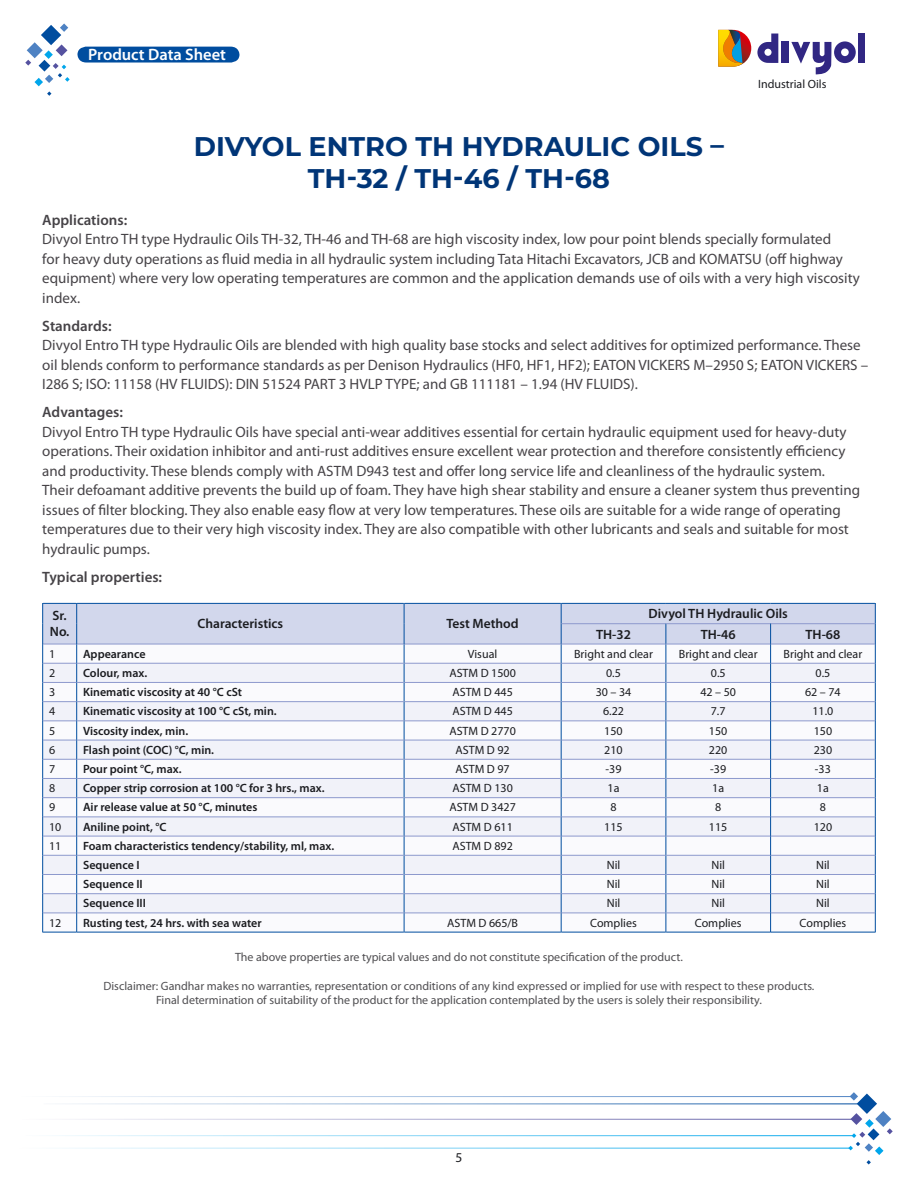
<style>
.page{position:relative;width:918px;height:1188px;background:#fff}
.page>*{position:absolute;margin:0;border:0;box-sizing:border-box;transform-origin:0 0}
.t1{font:700 27px/32.4px "Montserrat";color:#003577;text-align:center}
.t2{font:600 16.5px "Myriad Pro";color:#fff}
.t3{font:15px/19.5px "Myriad Pro";color:#464347}
.t4{font:600 15px "Myriad Pro";color:#464347}
.t5{font:600 13.5px/16.2px "Myriad Pro";color:#1b1c20}
.t6{font:13.5px "Myriad Pro";color:#1b1c20}
.t7{font:600 12px "Myriad Pro";color:#1b1c20}
.t8{font:12px/14.4px "Myriad Pro";color:#504f52;text-align:center}
.t9{font:12px "Myriad Pro";color:#1b1c20}
</style>
<div class="page">
<svg style="left:25px;top:23px;width:45px;height:73px"></svg>
<svg style="left:848px;top:1092px;width:45px;height:73px"></svg>
<hr style="left:21px;top:1096px;width:831px;height:1px;background:#4e82c3">
<hr style="left:22px;top:1119px;width:831px;height:1px;background:#5552a0">
<hr style="left:19px;top:1148px;width:831px;height:1px;background:#00a6eb">
<hr style="left:25px;top:1135px;width:829px;height:1px;background:#00a6eb">
<hr style="left:44px;top:1104px;width:814px;height:1px;background:#004d9f">
<svg style="left:718px;top:30px;width:33px;height:37px"></svg>
<div style="left:782px;top:42px;width:7px;height:21px;background:#312783"></div>
<div style="left:858px;top:34px;width:7px;height:29px;background:#312783"></div>
<svg style="left:757px;top:34px;width:21px;height:29px"></svg>
<svg style="left:791px;top:41px;width:65px;height:34px"></svg>
<svg style="left:77px;top:47px;width:162px;height:16px;background:#0d56a3"></svg>
<hr style="left:43px;top:932px;width:33px;height:1px;background:#004d9f">
<hr style="left:77px;top:932px;width:327px;height:1px;background:#004d9f">
<hr style="left:404px;top:932px;width:157px;height:1px;background:#004d9f">
<hr style="left:562px;top:932px;width:104px;height:1px;background:#004d9f">
<hr style="left:666px;top:932px;width:104px;height:1px;background:#004d9f">
<hr style="left:771px;top:932px;width:104px;height:1px;background:#004d9f">
<svg style="left:42px;top:603px;width:834px;height:329px"></svg>
<hr style="left:562px;top:623px;width:104px;height:1px;background:#8d99cd">
<hr style="left:666px;top:623px;width:104px;height:1px;background:#8d99cd">
<hr style="left:771px;top:623px;width:104px;height:1px;background:#8d99cd">
<hr style="left:562px;top:644px;width:104px;height:1px;background:#8d99cd">
<hr style="left:666px;top:644px;width:104px;height:1px;background:#8d99cd">
<hr style="left:771px;top:644px;width:104px;height:1px;background:#8d99cd">
<p class="t2" style="left:88px;top:44px;width:139px">Product Data Sheet</p>
<h1 class="t1" style="left:194px;top:129px;width:532px">DIVYOL ENTRO TH HYDRAULIC OILS –<br>TH-32 / TH-46 / TH-68</h1>
<p class="t9" style="left:758px;top:76px;width:70px">Industrial Oils</p>
<p class="t4" style="left:42px;top:210px;width:86px">Applications:</p>
<p class="t3" style="left:42px;top:229px;width:819px">Divyol Entro TH type Hydraulic Oils TH-32, TH-46 and TH-68 are high viscosity index, low pour point blends specially formulated<br>for heavy duty operations as fluid media in all hydraulic system including Tata Hitachi Excavators, JCB and KOMATSU (off highway equipment) where very low operating temperatures are common and the application demands use of oils with a very high viscosity index.</p>
<p class="t4" style="left:42px;top:316px;width:71px">Standards:</p>
<p class="t3" style="left:42px;top:335px;width:827px">Divyol Entro TH type Hydraulic Oils are blended with high quality base stocks and select additives for optimized performance. These oil blends conform to performance standards as per Denison Hydraulics (HF0, HF1, HF2); EATON VICKERS M–2950 S; EATON VICKERS –<br>I286 S; ISO: 11158 (HV FLUIDS): DIN 51524 PART 3 HVLP TYPE; and GB 111181 – 1.94 (HV FLUIDS).</p>
<p class="t4" style="left:42px;top:403px;width:82px">Advantages:</p>
<p class="t3" style="left:42px;top:422px;width:819px">Divyol Entro TH type Hydraulic Oils have special anti-wear additives essential for certain hydraulic equipment used for heavy-duty operations. Their oxidation inhibitor and anti-rust additives ensure excellent wear protection and therefore consistently efficiency and productivity. These blends comply with ASTM D943 test and offer long service life and cleanliness of the hydraulic system.<br>Their defoamant additive prevents the build up of foam. They have high shear stability and ensure a cleaner system thus preventing issues of filter blocking. They also enable easy flow at very low temperatures. These oils are suitable for a wide range of operating temperatures due to their very high viscosity index. They are also compatible with other lubricants and seals and suitable for most hydraulic pumps.</p>
<p class="t4" style="left:42px;top:567px;width:121px">Typical properties:</p>
<p class="t5" style="left:50px;top:607px;width:21px">Sr.<br>No.</p>
<p class="t5" style="left:198px;top:615px;width:87px">Characteristics</p>
<p class="t5" style="left:446px;top:615px;width:74px">Test Method</p>
<p class="t5" style="left:649px;top:605px;width:141px">Divyol TH Hydraulic Oils</p>
<p class="t5" style="left:596px;top:626px;width:36px">TH-32</p>
<p class="t5" style="left:701px;top:626px;width:36px">TH-46</p>
<p class="t5" style="left:806px;top:626px;width:36px">TH-68</p>
<p class="t9" style="left:49px;top:646px;width:8px">1</p>
<p class="t7" style="left:83px;top:646px;width:64px">Appearance</p>
<p class="t9" style="left:468px;top:646px;width:31px">Visual</p>
<p class="t9" style="left:574px;top:646px;width:80px">Bright and clear</p>
<p class="t9" style="left:679px;top:646px;width:80px">Bright and clear</p>
<p class="t9" style="left:784px;top:646px;width:80px">Bright and clear</p>
<p class="t9" style="left:49px;top:665px;width:8px">2</p>
<p class="t7" style="left:83px;top:665px;width:66px">Colour, max.</p>
<p class="t9" style="left:449px;top:665px;width:68px">ASTM D 1500</p>
<p class="t9" style="left:606px;top:665px;width:16px">0.5</p>
<p class="t9" style="left:711px;top:665px;width:16px">0.5</p>
<p class="t9" style="left:816px;top:665px;width:16px">0.5</p>
<p class="t9" style="left:49px;top:685px;width:8px">3</p>
<p class="t7" style="left:83px;top:684px;width:161px">Kinematic viscosity at 40 °C cSt</p>
<p class="t9" style="left:452px;top:685px;width:62px">ASTM D 445</p>
<p class="t9" style="left:596px;top:685px;width:37px">30 – 34</p>
<p class="t9" style="left:700px;top:685px;width:37px">42 – 50</p>
<p class="t9" style="left:805px;top:685px;width:37px">62 – 74</p>
<p class="t9" style="left:49px;top:704px;width:8px">4</p>
<p class="t7" style="left:83px;top:704px;width:195px">Kinematic viscosity at 100 °C cSt, min.</p>
<p class="t9" style="left:452px;top:704px;width:62px">ASTM D 445</p>
<p class="t9" style="left:603px;top:704px;width:22px">6.22</p>
<p class="t9" style="left:711px;top:704px;width:16px">7.7</p>
<p class="t9" style="left:812px;top:704px;width:22px">11.0</p>
<p class="t9" style="left:49px;top:723px;width:8px">5</p>
<p class="t7" style="left:83px;top:723px;width:107px">Viscosity index, min.</p>
<p class="t9" style="left:449px;top:723px;width:68px">ASTM D 2770</p>
<p class="t9" style="left:604px;top:723px;width:20px">150</p>
<p class="t9" style="left:709px;top:723px;width:20px">150</p>
<p class="t9" style="left:814px;top:723px;width:20px">150</p>
<p class="t9" style="left:49px;top:742px;width:8px">6</p>
<p class="t7" style="left:83px;top:742px;width:133px">Flash point (COC) °C, min.</p>
<p class="t9" style="left:455px;top:742px;width:56px">ASTM D 92</p>
<p class="t9" style="left:604px;top:742px;width:20px">210</p>
<p class="t9" style="left:709px;top:742px;width:20px">220</p>
<p class="t9" style="left:814px;top:742px;width:20px">230</p>
<p class="t9" style="left:49px;top:761px;width:8px">7</p>
<p class="t7" style="left:83px;top:761px;width:100px">Pour point °C, max.</p>
<p class="t9" style="left:455px;top:761px;width:56px">ASTM D 97</p>
<p class="t9" style="left:606px;top:761px;width:17px">-39</p>
<p class="t9" style="left:710px;top:761px;width:17px">-39</p>
<p class="t9" style="left:815px;top:761px;width:17px">-33</p>
<p class="t9" style="left:49px;top:781px;width:8px">8</p>
<p class="t7" style="left:83px;top:780px;width:243px">Copper strip corrosion at 100 °C for 3 hrs., max.</p>
<p class="t9" style="left:452px;top:781px;width:62px">ASTM D 130</p>
<p class="t9" style="left:608px;top:781px;width:13px">1a</p>
<p class="t9" style="left:712px;top:781px;width:13px">1a</p>
<p class="t9" style="left:817px;top:781px;width:13px">1a</p>
<p class="t9" style="left:49px;top:800px;width:8px">9</p>
<p class="t7" style="left:83px;top:800px;width:176px">Air release value at 50 °C, minutes</p>
<p class="t9" style="left:449px;top:800px;width:68px">ASTM D 3427</p>
<p class="t9" style="left:610px;top:800px;width:8px">8</p>
<p class="t9" style="left:715px;top:800px;width:8px">8</p>
<p class="t9" style="left:820px;top:800px;width:8px">8</p>
<p class="t9" style="left:49px;top:819px;width:14px">10</p>
<p class="t7" style="left:83px;top:819px;width:85px">Aniline point, °C</p>
<p class="t9" style="left:452px;top:819px;width:62px">ASTM D 611</p>
<p class="t9" style="left:604px;top:819px;width:20px">115</p>
<p class="t9" style="left:709px;top:819px;width:20px">115</p>
<p class="t9" style="left:814px;top:819px;width:20px">120</p>
<p class="t9" style="left:49px;top:838px;width:14px">11</p>
<p class="t7" style="left:83px;top:838px;width:253px">Foam characteristics tendency/stability, ml, max.</p>
<p class="t9" style="left:452px;top:838px;width:62px">ASTM D 892</p>
<p class="t7" style="left:83px;top:857px;width:58px">Sequence I</p>
<p class="t9" style="left:607px;top:857px;width:15px">Nil</p>
<p class="t9" style="left:711px;top:857px;width:15px">Nil</p>
<p class="t9" style="left:816px;top:857px;width:15px">Nil</p>
<p class="t7" style="left:83px;top:876px;width:61px">Sequence II</p>
<p class="t9" style="left:607px;top:877px;width:15px">Nil</p>
<p class="t9" style="left:711px;top:877px;width:15px">Nil</p>
<p class="t9" style="left:816px;top:877px;width:15px">Nil</p>
<p class="t7" style="left:83px;top:896px;width:64px">Sequence III</p>
<p class="t9" style="left:607px;top:896px;width:15px">Nil</p>
<p class="t9" style="left:711px;top:896px;width:15px">Nil</p>
<p class="t9" style="left:816px;top:896px;width:15px">Nil</p>
<p class="t9" style="left:49px;top:915px;width:14px">12</p>
<p class="t7" style="left:83px;top:915px;width:180px">Rusting test, 24 hrs. with sea water</p>
<p class="t9" style="left:447px;top:915px;width:73px">ASTM D 665/B</p>
<p class="t9" style="left:590px;top:915px;width:48px">Complies</p>
<p class="t9" style="left:695px;top:915px;width:48px">Complies</p>
<p class="t9" style="left:800px;top:915px;width:48px">Complies</p>
<p class="t8" style="left:235px;top:950px;width:449px">The above properties are typical values and do not constitute specification of the product.</p>
<p class="t8" style="left:104px;top:979px;width:712px">Disclaimer: Gandhar makes no warranties, representation or conditions of any kind expressed or implied for use with respect to these products.<br>Final determination of suitability of the product for the application contemplated by the users is solely their responsibility.</p>
<p class="t6" style="left:456px;top:1150px;width:8px">5</p>
</div>
